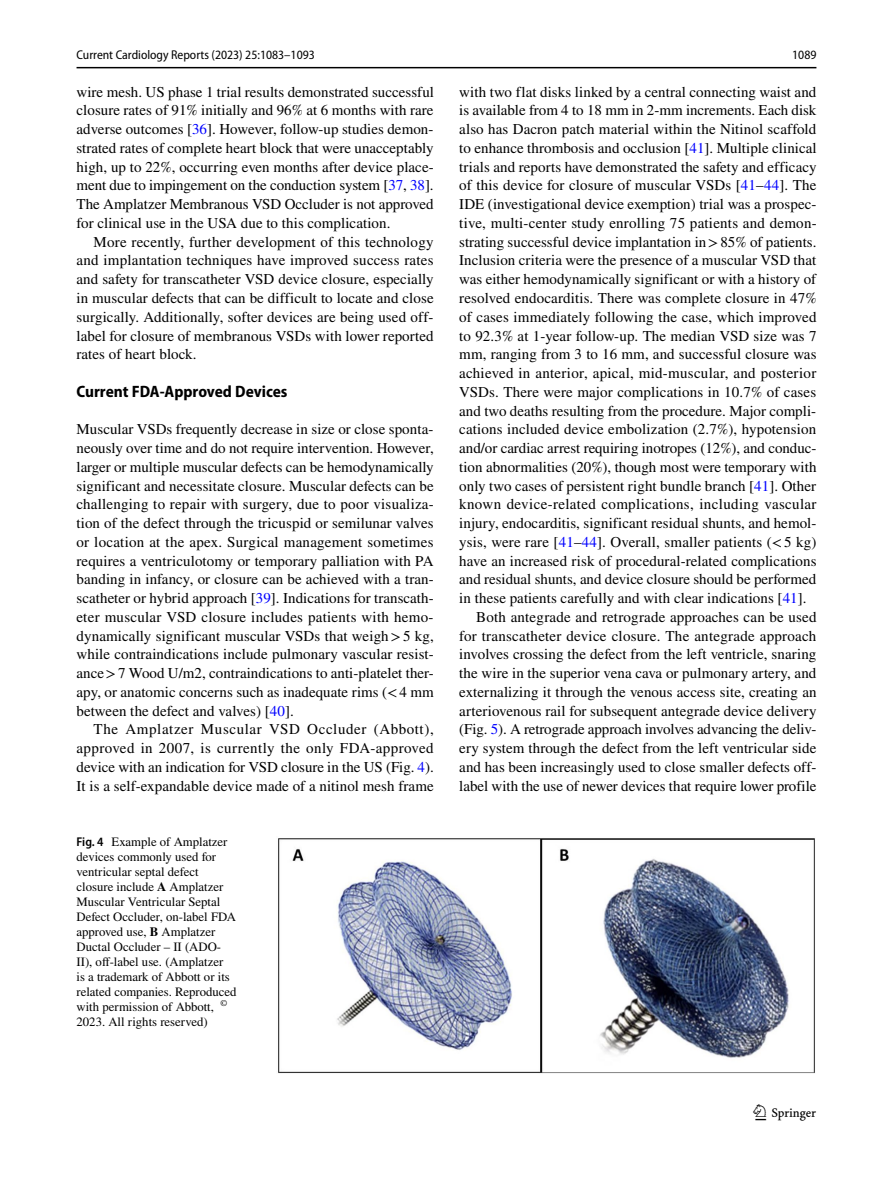
<style>
.page{position:relative;width:893px;height:1187px;background:#fff}
.page>*{position:absolute;margin:0;border:0;box-sizing:border-box;transform-origin:0 0}
.t1{font:22.5px "Springnew Regular 3";color:#000}
.t2{font:700 semi-condensed 16.5px "Myriad Pro";color:#000}
.t3{font:15px/18.8px "STIX";letter-spacing:.005em;color:#000;text-align:justify}
.t4{font:15px "STIX";letter-spacing:.025em;color:#000}
.t5{font:12.75px/15px "STIX";color:#000}
.t6{font:semi-condensed 12.75px "Myriad Pro";color:#000}
.s1{color:#00f}
.s2{font-family:"Myriad Pro";font-weight:600;font-stretch:semi-condensed}
.s3{font-weight:700}
</style>
<div class="page">
<hr style="left:77px;top:67px;width:739px;height:1px;background:#000">
<img style="left:278px;top:838px;width:537px;height:235px">
<p class="t6" style="left:77px;top:48px;width:240px">Current Cardiology Reports (2023) 25:1083–1093</p>
<p class="t6" style="left:792px;top:48px;width:26px">1089</p>
<p class="t3" style="left:77px;top:83px;width:359px">wire mesh. US phase 1 trial results demonstrated successful closure rates of 91% initially and 96% at 6 months with rare adverse outcomes [<span class="s1">36</span>]. However, follow-up studies demon&shy;strated rates of complete heart block that were unacceptably high, up to 22%, occurring even months after device place&shy;ment due to impingement on the conduction system [<span class="s1">37</span>, <span class="s1">38</span>].<br>The Amplatzer Membranous VSD Occluder is not approved for clinical use in the USA due to this complication.</p>
<p class="t3" style="left:77px;top:233px;width:359px;text-indent:17px">More recently, further development of this technology and implantation techniques have improved success rates and safety for transcatheter VSD device closure, especially in muscular defects that can be difficult to locate and close surgically. Additionally, softer devices are being used off&shy;label for closure of membranous VSDs with lower reported rates of heart block.</p>
<p class="t2" style="left:77px;top:382px;width:213px">Current FDA‑Approved Devices</p>
<p class="t3" style="left:77px;top:421px;width:359px">Muscular VSDs frequently decrease in size or close sponta&shy;neously over time and do not require intervention. However, larger or multiple muscular defects can be hemodynamically significant and necessitate closure. Muscular defects can be challenging to repair with surgery, due to poor visualiza&shy;tion of the defect through the tricuspid or semilunar valves or location at the apex. Surgical management sometimes requires a ventriculotomy or temporary palliation with PA banding in infancy, or closure can be achieved with a tran&shy;scatheter or hybrid approach [<span class="s1">39</span>]. Indications for transcath&shy;eter muscular VSD closure includes patients with hemo&shy;dynamically significant muscular VSDs that weigh&gt;5 kg, while contraindications include pulmonary vascular resist&shy;ance&gt;7 Wood U/m2, contraindications to anti-platelet ther&shy;apy, or anatomic concerns such as inadequate rims (&lt;4 mm between the defect and valves) [<span class="s1">40</span>].</p>
<p class="t3" style="left:77px;top:721px;width:359px;text-indent:17px">The Amplatzer Muscular VSD Occluder (Abbott), approved in 2007, is currently the only FDA-approved device with an indication for VSD closure in the US (Fig. <span class="s1">4</span>).<br>It is a self-expandable device made of a nitinol mesh frame</p>
<p class="t5" style="left:77px;top:835px;width:162px"><span class="s2">Fig. 4</span> Example of Amplatzer devices commonly used for ventricular septal defect closure include <span class="s3">A</span> Amplatzer<br>Muscular Ventricular Septal<br>Defect Occluder, on-label FDA approved use, <span class="s3">B</span> Amplatzer<br>Ductal Occluder – II (ADO-<br>II), off-label use. (Amplatzer<br>is a trademark of Abbott or its related companies. Reproduced with permission of Abbott, <sup>©<br></sup>2023. All rights reserved)</p>
<p class="t3" style="left:459px;top:83px;width:359px">with two flat disks linked by a central connecting waist and</p>
<p class="t3" style="left:459px;top:102px;width:359px">is available from 4 to 18 mm in 2-mm increments. Each disk</p>
<p class="t3" style="left:459px;top:121px;width:359px">also has Dacron patch material within the Nitinol scaffold</p>
<p class="t3" style="left:459px;top:139px;width:359px">to enhance thrombosis and occlusion [<span class="s1">41</span>]. Multiple clinical</p>
<p class="t3" style="left:459px;top:158px;width:359px">trials and reports have demonstrated the safety and efficacy</p>
<p class="t3" style="left:459px;top:177px;width:359px">of this device for closure of muscular VSDs [<span class="s1">41</span>–<span class="s1">44</span>]. The</p>
<p class="t3" style="left:459px;top:196px;width:359px">IDE (investigational device exemption) trial was a prospec-</p>
<p class="t3" style="left:459px;top:214px;width:359px">tive, multi-center study enrolling 75 patients and demon-</p>
<p class="t3" style="left:459px;top:233px;width:359px">strating successful device implantation in&gt;85% of patients.</p>
<p class="t3" style="left:459px;top:252px;width:358px">Inclusion criteria were the presence of a muscular VSD that</p>
<p class="t3" style="left:459px;top:271px;width:358px">was either hemodynamically significant or with a history of</p>
<p class="t3" style="left:459px;top:289px;width:359px">resolved endocarditis. There was complete closure in 47%</p>
<p class="t3" style="left:459px;top:308px;width:359px">of cases immediately following the case, which improved</p>
<p class="t3" style="left:459px;top:327px;width:359px">to 92.3% at 1-year follow-up. The median VSD size was 7</p>
<p class="t3" style="left:459px;top:346px;width:359px">mm, ranging from 3 to 16 mm, and successful closure was</p>
<p class="t3" style="left:459px;top:364px;width:359px">achieved in anterior, apical, mid-muscular, and posterior</p>
<p class="t3" style="left:459px;top:383px;width:358px">VSDs. There were major complications in 10.7% of cases</p>
<p class="t3" style="left:459px;top:402px;width:358px">and two deaths resulting from the procedure. Major compli-</p>
<p class="t3" style="left:459px;top:421px;width:358px">cations included device embolization (2.7%), hypotension</p>
<p class="t3" style="left:459px;top:439px;width:359px">and/or cardiac arrest requiring inotropes (12%), and conduc-</p>
<p class="t3" style="left:459px;top:458px;width:359px">tion abnormalities (20%), though most were temporary with</p>
<p class="t3" style="left:459px;top:477px;width:358px">only two cases of persistent right bundle branch [<span class="s1">41</span>]. Other</p>
<p class="t4" style="left:459px;top:494px;width:359px">known device-related complications, including vascular</p>
<p class="t3" style="left:459px;top:514px;width:359px">injury, endocarditis, significant residual shunts, and hemol-</p>
<p class="t3" style="left:459px;top:533px;width:359px">ysis, were rare [<span class="s1">41</span>–<span class="s1">44</span>]. Overall, smaller patients (&lt;5 kg)</p>
<p class="t3" style="left:459px;top:552px;width:359px">have an increased risk of procedural-related complications</p>
<p class="t3" style="left:459px;top:571px;width:359px">and residual shunts, and device closure should be performed</p>
<p class="t3" style="left:459px;top:589px;width:349px">in these patients carefully and with clear indications [<span class="s1">41</span>].</p>
<p class="t3" style="left:476px;top:608px;width:342px">Both antegrade and retrograde approaches can be used</p>
<p class="t3" style="left:459px;top:627px;width:358px">for transcatheter device closure. The antegrade approach</p>
<p class="t3" style="left:459px;top:646px;width:359px">involves crossing the defect from the left ventricle, snaring</p>
<p class="t3" style="left:459px;top:664px;width:359px">the wire in the superior vena cava or pulmonary artery, and</p>
<p class="t3" style="left:459px;top:683px;width:359px">externalizing it through the venous access site, creating an</p>
<p class="t3" style="left:459px;top:702px;width:359px">arteriovenous rail for subsequent antegrade device delivery</p>
<p class="t3" style="left:459px;top:721px;width:359px">(Fig. <span class="s1">5</span>). A retrograde approach involves advancing the deliv-</p>
<p class="t3" style="left:459px;top:739px;width:359px">ery system through the defect from the left ventricular side</p>
<p class="t3" style="left:459px;top:758px;width:359px">and has been increasingly used to close smaller defects off-</p>
<p class="t3" style="left:459px;top:777px;width:359px">label with the use of newer devices that require lower profile</p>
<h1 class="t1" style="left:755px;top:1104px;width:62px">1 3</h1>
</div>
